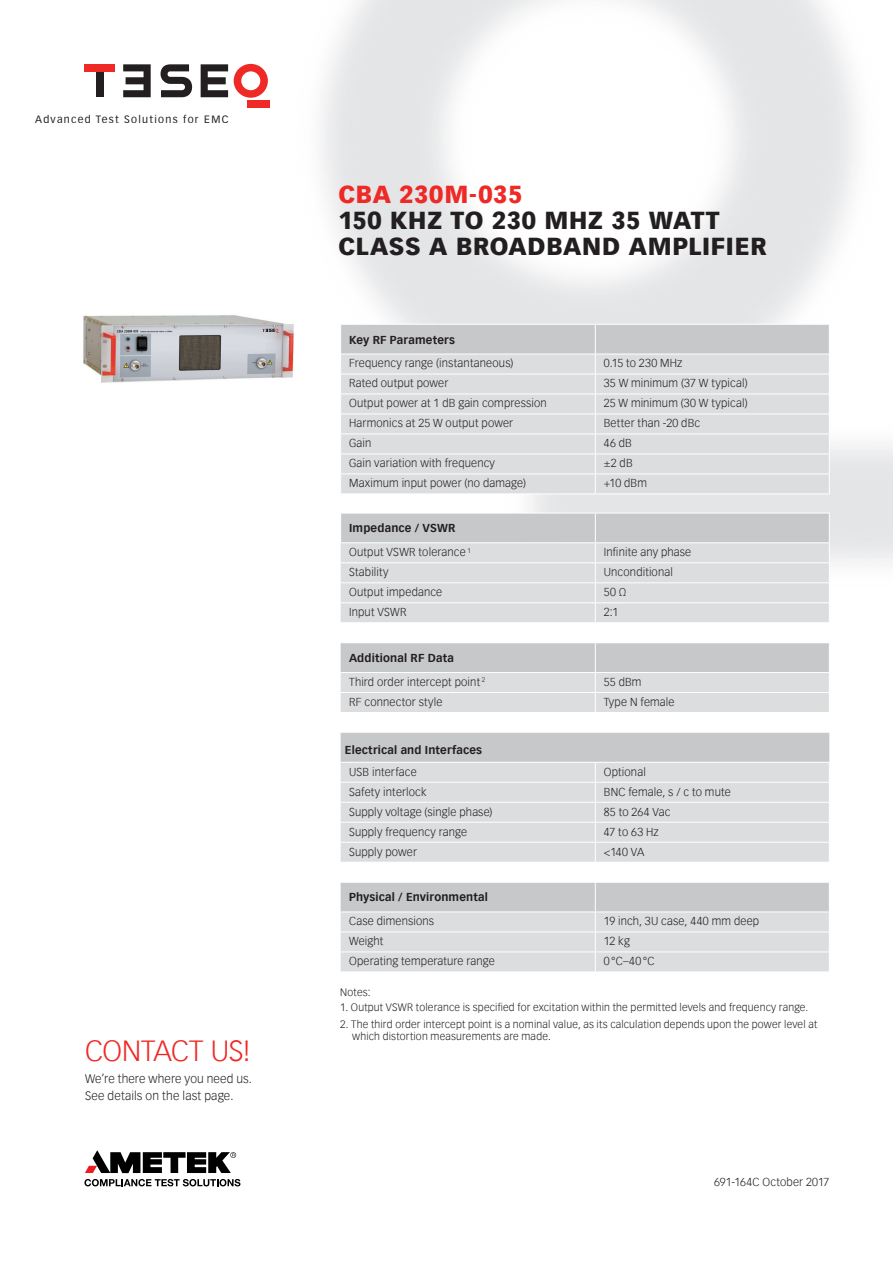
<style>
.page{position:relative;width:893px;height:1263px;background:#fff}
.page>*{position:absolute;margin:0;border:0;box-sizing:border-box;transform-origin:0 0}
.t1{font:300 28.5px "Vectora Com";letter-spacing:-.01em;color:#ee2926}
._00_Titel{font:900 24px/25.5px "Vectora Com";letter-spacing:.025em;color:#231f20}
.t2{font:300 12px/17.2px "Vectora Com";letter-spacing:.01em;color:#231f20}
.Text_Tabelle_Vectora{font:300 11.25px "Vectora Com";letter-spacing:.015em;color:#231f20}
.Text_Tabelle_Vectora-2{font:700 11.25px "Vectora Com";letter-spacing:.015em;color:#231f20}
._02_Tabelle_grau{font:300 10.5px "Vectora Com";letter-spacing:.015em;color:#231f20}
.t3{font:10.35px "Vectora Com";letter-spacing:.125em;color:#231f20}
.s1{color:#ee2926}
</style>
<div class="page">
<div style="left:247px;top:101px;width:23px;height:7px;background:#ee2926"></div>
<svg style="left:234px;top:64px;width:34px;height:34px"></svg>
<svg style="left:201px;top:64px;width:27px;height:33px"></svg>
<svg style="left:123px;top:64px;width:28px;height:33px"></svg>
<div style="left:97px;top:71px;width:7px;height:26px;background:#231f20"></div>
<div style="left:85px;top:64px;width:30px;height:7px;background:#ee2926"></div>
<svg style="left:161px;top:64px;width:31px;height:33px"></svg>
<svg style="left:84px;top:1179px;width:156px;height:7px"></svg>
<svg style="left:85px;top:1150px;width:151px;height:23px"></svg>
<img style="left:83px;top:315px;width:212px;height:68px">
<div style="left:341px;top:325px;width:488px;height:29px;background:#c7c8ca"></div>
<svg style="left:341px;top:355px;width:488px;height:616px;background:#dadbdd"></svg>
<svg style="left:341px;top:623px;width:488px;height:259px;fill:#dcdddf"></svg>
<hr style="left:341px;top:562px;width:254px;height:1px;background:#fff">
<hr style="left:595px;top:562px;width:235px;height:1px;background:#fff">
<hr style="left:341px;top:582px;width:254px;height:1px;background:#fff">
<hr style="left:595px;top:582px;width:235px;height:1px;background:#fff">
<hr style="left:341px;top:602px;width:254px;height:1px;background:#fff">
<hr style="left:595px;top:602px;width:235px;height:1px;background:#fff">
<hr style="left:341px;top:822px;width:254px;height:1px;background:#fff">
<hr style="left:595px;top:822px;width:235px;height:1px;background:#fff">
<hr style="left:341px;top:842px;width:254px;height:1px;background:#fff">
<hr style="left:595px;top:842px;width:235px;height:1px;background:#fff">
<hr style="left:341px;top:931px;width:254px;height:1px;background:#fff">
<hr style="left:595px;top:931px;width:235px;height:1px;background:#fff">
<hr style="left:341px;top:951px;width:254px;height:1px;background:#fff">
<hr style="left:595px;top:951px;width:235px;height:1px;background:#fff">
<svg style="left:595px;top:763px;width:1px;height:208px"></svg>
<hr style="left:341px;top:692px;width:254px;height:1px;background:#fff">
<hr style="left:595px;top:692px;width:235px;height:1px;background:#fff">
<hr style="left:340px;top:374px;width:255px;height:1px;background:#fff">
<hr style="left:595px;top:374px;width:235px;height:1px;background:#fff">
<hr style="left:340px;top:394px;width:255px;height:1px;background:#fff">
<hr style="left:595px;top:394px;width:235px;height:1px;background:#fff">
<hr style="left:340px;top:414px;width:255px;height:1px;background:#fff">
<hr style="left:595px;top:414px;width:235px;height:1px;background:#fff">
<hr style="left:340px;top:434px;width:255px;height:1px;background:#fff">
<hr style="left:595px;top:434px;width:235px;height:1px;background:#fff">
<hr style="left:340px;top:454px;width:255px;height:1px;background:#fff">
<hr style="left:595px;top:454px;width:235px;height:1px;background:#fff">
<hr style="left:341px;top:762px;width:254px;height:1px;background:#fff">
<hr style="left:595px;top:762px;width:235px;height:1px;background:#fff">
<hr style="left:341px;top:782px;width:254px;height:1px;background:#fff">
<hr style="left:595px;top:782px;width:235px;height:1px;background:#fff">
<hr style="left:341px;top:802px;width:254px;height:1px;background:#fff">
<hr style="left:595px;top:802px;width:235px;height:1px;background:#fff">
<hr style="left:341px;top:672px;width:254px;height:1px;background:#fff">
<hr style="left:595px;top:672px;width:235px;height:1px;background:#fff">
<hr style="left:340px;top:862px;width:255px;height:1px;background:#fff">
<hr style="left:595px;top:862px;width:235px;height:1px;background:#fff">
<hr style="left:340px;top:712px;width:255px;height:1px;background:#fff">
<hr style="left:595px;top:712px;width:235px;height:1px;background:#fff">
<hr style="left:340px;top:622px;width:255px;height:1px;background:#fff">
<hr style="left:595px;top:622px;width:235px;height:1px;background:#fff">
<hr style="left:340px;top:642px;width:255px;height:1px;background:#fff">
<hr style="left:595px;top:642px;width:235px;height:1px;background:#fff">
<hr style="left:340px;top:882px;width:255px;height:1px;background:#fff">
<hr style="left:595px;top:882px;width:235px;height:1px;background:#fff">
<hr style="left:341px;top:911px;width:254px;height:1px;background:#fff">
<hr style="left:595px;top:911px;width:235px;height:1px;background:#fff">
<hr style="left:340px;top:474px;width:255px;height:1px;background:#fff">
<hr style="left:595px;top:474px;width:235px;height:1px;background:#fff">
<svg style="left:595px;top:325px;width:1px;height:168px"></svg>
<svg style="left:595px;top:514px;width:1px;height:218px"></svg>
<hr style="left:340px;top:542px;width:255px;height:1px;background:#fff">
<hr style="left:595px;top:542px;width:235px;height:1px;background:#fff">
<hr style="left:340px;top:493px;width:255px;height:1px;background:#fff">
<hr style="left:595px;top:493px;width:235px;height:1px;background:#fff">
<hr style="left:340px;top:513px;width:255px;height:1px;background:#fff">
<hr style="left:595px;top:513px;width:235px;height:1px;background:#fff">
<p class="t3" style="left:35px;top:113px;width:195px">Advanced Test Solutions for EMC</p>
<h1 class="t1" style="left:85px;top:1034px;width:167px">CONTACT US!</h1>
<p class="t2" style="left:85px;top:1070px;width:168px">We’re there where you need us.<br>See details on the last page.</p>
<p class="_00_Titel" style="left:338px;top:182px;width:383px"><span class="s1">CBA 230M-035<br></span>150 KHZ TO 230 MHZ 35 WATT</p>
<p class="_00_Titel" style="left:338px;top:233px;width:430px">CLASS A BROADBAND AMPLIFIER</p>
<p class="Text_Tabelle_Vectora-2" style="left:349px;top:333px;width:107px">Key RF Parameters</p>
<p class="Text_Tabelle_Vectora" style="left:349px;top:357px;width:166px">Frequency range (instantaneous)</p>
<p class="Text_Tabelle_Vectora" style="left:604px;top:357px;width:80px">0.15 to 230 MHz</p>
<p class="Text_Tabelle_Vectora" style="left:349px;top:377px;width:101px">Rated output power</p>
<p class="Text_Tabelle_Vectora" style="left:604px;top:377px;width:145px">35 W minimum (37 W typical)</p>
<p class="Text_Tabelle_Vectora" style="left:349px;top:397px;width:199px">Output power at 1 dB gain compression</p>
<p class="Text_Tabelle_Vectora" style="left:604px;top:397px;width:145px">25 W minimum (30 W typical)</p>
<p class="Text_Tabelle_Vectora" style="left:349px;top:417px;width:166px">Harmonics at 25 W output power</p>
<p class="Text_Tabelle_Vectora" style="left:604px;top:417px;width:98px">Better than -20 dBc</p>
<p class="Text_Tabelle_Vectora" style="left:349px;top:437px;width:24px">Gain</p>
<p class="Text_Tabelle_Vectora" style="left:604px;top:437px;width:30px">46 dB</p>
<p class="Text_Tabelle_Vectora" style="left:349px;top:457px;width:147px">Gain variation with frequency</p>
<p class="Text_Tabelle_Vectora" style="left:604px;top:457px;width:30px">±2 dB</p>
<p class="Text_Tabelle_Vectora" style="left:349px;top:476px;width:178px">Maximum input power (no damage)</p>
<p class="Text_Tabelle_Vectora" style="left:604px;top:476px;width:45px">+10 dBm</p>
<p class="Text_Tabelle_Vectora-2" style="left:349px;top:521px;width:108px">Impedance / VSWR</p>
<p class="Text_Tabelle_Vectora" style="left:349px;top:545px;width:123px">Output VSWR tolerance <sup>1</sup></p>
<p class="Text_Tabelle_Vectora" style="left:604px;top:545px;width:89px">Infinite any phase</p>
<p class="Text_Tabelle_Vectora" style="left:349px;top:565px;width:41px">Stability</p>
<p class="Text_Tabelle_Vectora" style="left:604px;top:565px;width:71px">Unconditional</p>
<p class="Text_Tabelle_Vectora" style="left:349px;top:585px;width:95px">Output impedance</p>
<p class="Text_Tabelle_Vectora" style="left:604px;top:585px;width:24px">50 Ω</p>
<p class="Text_Tabelle_Vectora" style="left:349px;top:605px;width:59px">Input VSWR</p>
<p class="Text_Tabelle_Vectora" style="left:604px;top:605px;width:16px">2:1</p>
<p class="Text_Tabelle_Vectora-2" style="left:349px;top:651px;width:106px">Additional RF Data</p>
<p class="Text_Tabelle_Vectora" style="left:349px;top:675px;width:138px">Third order intercept point <sup>2</sup></p>
<p class="Text_Tabelle_Vectora" style="left:604px;top:675px;width:39px">55 dBm</p>
<p class="Text_Tabelle_Vectora" style="left:349px;top:695px;width:95px">RF connector style</p>
<p class="Text_Tabelle_Vectora" style="left:604px;top:695px;width:72px">Type N female</p>
<p class="Text_Tabelle_Vectora-2" style="left:345px;top:743px;width:139px">Electrical and Interfaces</p>
<p class="Text_Tabelle_Vectora" style="left:349px;top:765px;width:69px">USB interface</p>
<p class="Text_Tabelle_Vectora" style="left:604px;top:765px;width:44px">Optional</p>
<p class="Text_Tabelle_Vectora" style="left:349px;top:785px;width:79px">Safety interlock</p>
<p class="Text_Tabelle_Vectora" style="left:604px;top:785px;width:129px">BNC female, s / c to mute</p>
<p class="Text_Tabelle_Vectora" style="left:349px;top:805px;width:145px">Supply voltage (single phase)</p>
<p class="Text_Tabelle_Vectora" style="left:604px;top:805px;width:68px">85 to 264 Vac</p>
<p class="Text_Tabelle_Vectora" style="left:349px;top:825px;width:119px">Supply frequency range</p>
<p class="Text_Tabelle_Vectora" style="left:604px;top:825px;width:57px">47 to 63 Hz</p>
<p class="Text_Tabelle_Vectora" style="left:349px;top:845px;width:69px">Supply power</p>
<p class="Text_Tabelle_Vectora" style="left:604px;top:845px;width:42px">&lt;140 VA</p>
<p class="Text_Tabelle_Vectora-2" style="left:349px;top:890px;width:140px">Physical / Environmental</p>
<p class="Text_Tabelle_Vectora" style="left:349px;top:914px;width:87px">Case dimensions</p>
<p class="Text_Tabelle_Vectora" style="left:604px;top:914px;width:157px">19 inch, 3U case, 440 mm deep</p>
<p class="Text_Tabelle_Vectora" style="left:349px;top:934px;width:36px">Weight</p>
<p class="Text_Tabelle_Vectora" style="left:604px;top:934px;width:28px">12 kg</p>
<p class="Text_Tabelle_Vectora" style="left:349px;top:954px;width:147px">Operating temperature range</p>
<p class="Text_Tabelle_Vectora" style="left:604px;top:954px;width:52px">0°C–40°C</p>
<p class="_02_Tabelle_grau" style="left:340px;top:986px;width:32px">Notes:</p>
<p class="_02_Tabelle_grau" style="left:340px;top:1001px;width:470px">1. Output VSWR tolerance is specified for excitation within the permitted levels and frequency range.</p>
<p class="_02_Tabelle_grau" style="left:340px;top:1017px;width:479px">2. The third order intercept point is a nominal value, as its calculation depends upon the power level at</p>
<p class="_02_Tabelle_grau" style="left:352px;top:1029px;width:200px">which distortion measurements are made.</p>
<p class="Text_Tabelle_Vectora" style="left:714px;top:1175px;width:117px">691-164C October 2017</p>
</div>
